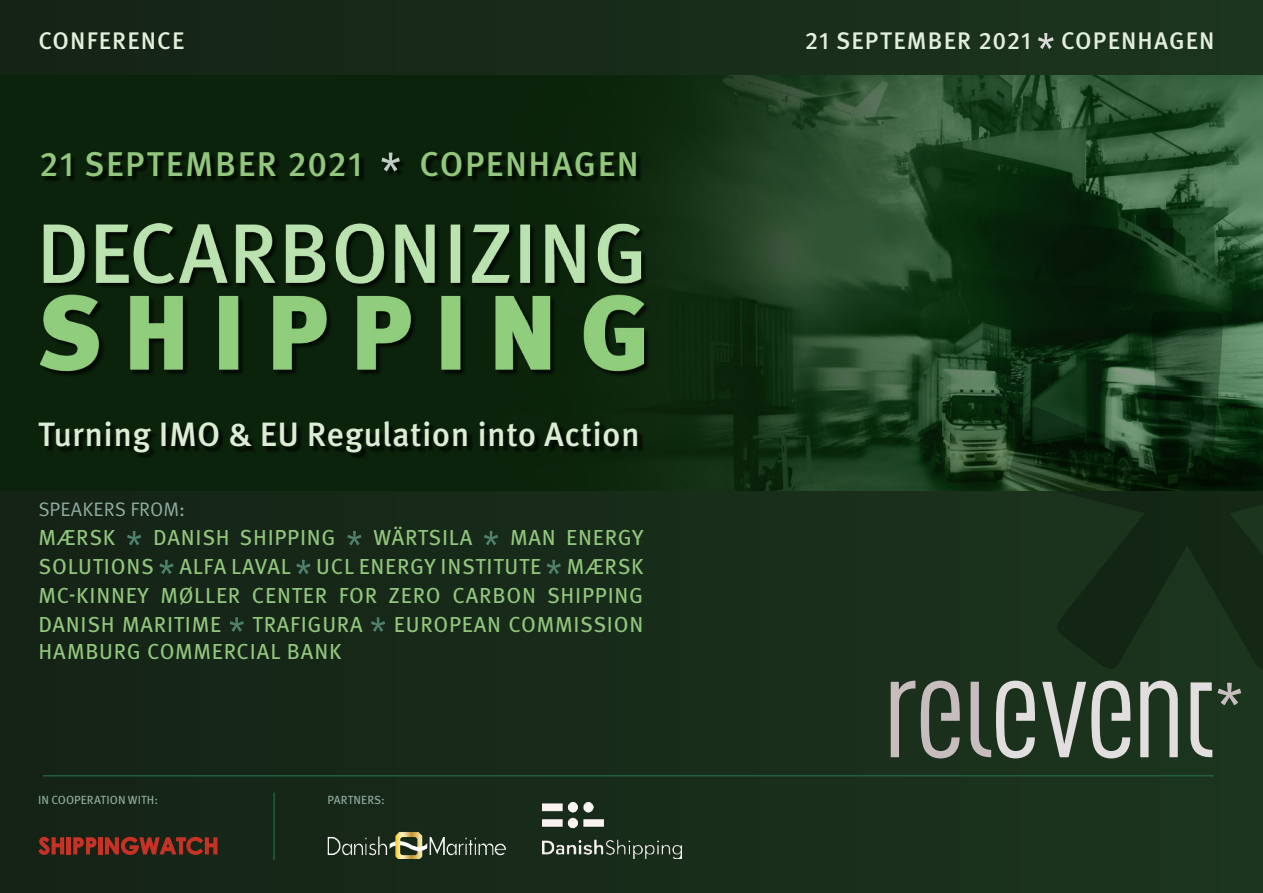
<style>
.page{position:relative;width:1263px;height:893px;background:#182b1a}
.page>*{position:absolute;margin:0;border:0;box-sizing:border-box;transform-origin:0 0}
.t1{font:500 34.35px "Meta Pro";letter-spacing:.045em;color:#91c67c}
.t2{font:500 33.75px "Meta Pro";letter-spacing:.01em;color:#ddecd4}
.t3{font:500 24px "Meta Pro";letter-spacing:.05em;color:#e2efdb}
.t4{font:21.75px/28.8px "Meta Pro";letter-spacing:.035em;color:#91c67c;text-align:justify}
.t5{font:19.5px "Meta Pro Norm";letter-spacing:.01em;color:#90aea2}
.t6{font:11.85px "Meta Pro";letter-spacing:.005em;color:#90aea2}
</style>
<div class="page">
<img style="left:0;top:76px;width:1263px;height:414px">
<svg style="left:1009px;top:311px;width:254px;height:180px"></svg>
<hr style="left:43px;top:775px;width:1171px;height:1px;background:#215e45">
<svg style="left:1038px;top:33px;width:15px;height:16px"></svg>
<svg style="left:127px;top:531px;width:14px;height:14px"></svg>
<svg style="left:347px;top:531px;width:14px;height:14px"></svg>
<svg style="left:484px;top:531px;width:14px;height:14px"></svg>
<svg style="left:159px;top:560px;width:14px;height:14px"></svg>
<svg style="left:296px;top:560px;width:14px;height:14px"></svg>
<svg style="left:547px;top:560px;width:14px;height:14px"></svg>
<svg style="left:230px;top:617px;width:14px;height:15px"></svg>
<svg style="left:371px;top:617px;width:14px;height:15px"></svg>
<svg style="left:891px;top:681px;width:24px;height:76px"></svg>
<svg style="left:1140px;top:681px;width:38px;height:76px"></svg>
<svg style="left:1190px;top:682px;width:22px;height:75px"></svg>
<svg style="left:921px;top:681px;width:39px;height:77px"></svg>
<svg style="left:970px;top:681px;width:65px;height:77px"></svg>
<svg style="left:1042px;top:681px;width:88px;height:77px"></svg>
<svg style="left:1218px;top:683px;width:23px;height:22px"></svg>
<img style="left:41px;top:223px;width:608px;height:162px">
<div style="left:43px;top:153px;width:600px;height:31px;background:#000;opacity:.75"></div>
<svg style="left:381px;top:153px;width:19px;height:18px"></svg>
<div style="left:40px;top:423px;width:604px;height:37px;background:#000;opacity:.75"></div>
<img style="left:327px;top:832px;width:178px;height:27px">
<svg style="left:38px;top:837px;width:26px;height:18px"></svg>
<hr style="left:67px;top:837px;width:4px;height:17px;background:#c73226">
<svg style="left:73px;top:837px;width:24px;height:17px"></svg>
<hr style="left:98px;top:837px;width:4px;height:17px;background:#c73226">
<svg style="left:105px;top:837px;width:112px;height:18px"></svg>
<img style="left:542px;top:803px;width:140px;height:56px">
<hr style="left:273px;top:793px;width:2px;height:67px;background:#215e45">
<p class="t3" style="left:38px;top:31px;width:148px">CONFERENCE</p>
<h1 class="t1" style="left:39px;top:151px;width:324px">21 SEPTEMBER 2021</h1>
<h1 class="t1" style="left:419px;top:151px;width:221px">COPENHAGEN</h1>
<h2 class="t2" style="left:38px;top:421px;width:603px">Turning IMO &amp; EU Regulation into Action</h2>
<p class="t5" style="left:38px;top:501px;width:148px">SPEAKERS FROM:</p>
<p class="t4" style="left:38px;top:524px;width:79px">MÆRSK</p>
<p class="t4" style="left:153px;top:524px;width:184px">DANISH SHIPPING</p>
<p class="t4" style="left:373px;top:524px;width:100px">WÄRTSILA</p>
<p class="t4" style="left:38px;top:524px;width:607px;text-indent:472px">MAN ENERGY SOLUTIONS ALFA LAVAL UCL ENERGY INSTITUTE MÆRSK MC-KINNEY MØLLER CENTER FOR ZERO CARBON SHIPPING DANISH MARITIME</p>
<p class="t4" style="left:253px;top:610px;width:112px">TRAFIGURA</p>
<p class="t4" style="left:394px;top:610px;width:251px">EUROPEAN COMMISSION</p>
<p class="t4" style="left:38px;top:637px;width:305px">HAMBURG COMMERCIAL BANK</p>
<p class="t6" style="left:38px;top:794px;width:121px">IN COOPERATION WITH:</p>
<p class="t6" style="left:327px;top:794px;width:59px">PARTNERS:</p>
<p class="t3" style="left:805px;top:31px;width:227px">21 SEPTEMBER 2021</p>
<p class="t3" style="left:1061px;top:31px;width:155px">COPENHAGEN</p>
</div>
